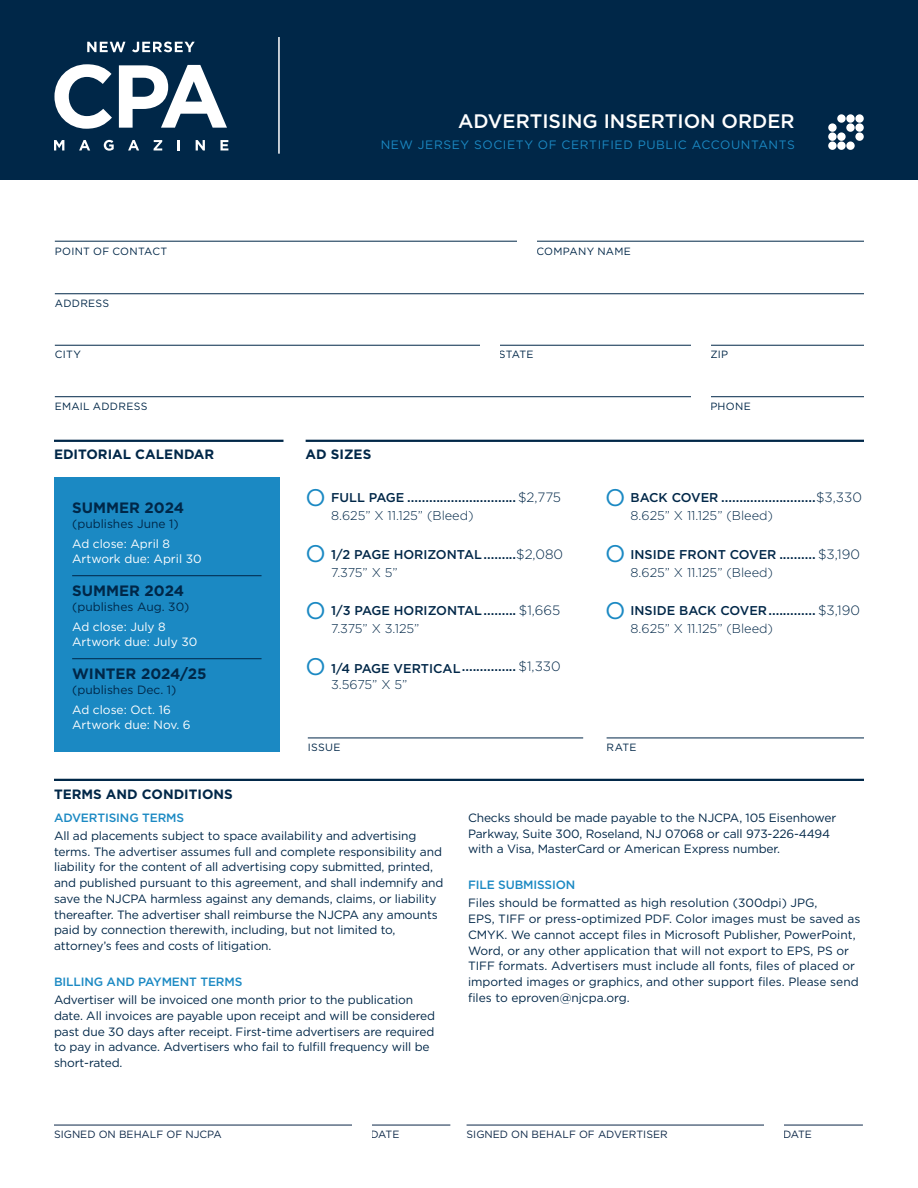
<style>
.page{position:relative;width:918px;height:1188px;background:#fff}
.page>*{position:absolute;margin:0;border:0;box-sizing:border-box;transform-origin:0 0}
.t1{font:500 19.5px "Gotham";color:#fff}
.Rates{font:700 15px "Gotham";color:#002748}
.t2{font:500 13.5px "Gotham";color:#002748}
.t3{font:700 13.5px "Gotham";color:#002748}
.t4{font:300 12.75px/18px "Gotham";color:#002748}
.t5{font:500 12.75px/18px "Gotham";color:#002748}
.t6{font:12.15px "Gotham";letter-spacing:.05em;color:#1b89c3}
.body_opening{font:12px/15.8px "Gotham";letter-spacing:-.01em;color:#002748}
.Rates-2{font:12px/15px "Gotham";color:#fff}
.Rates-3{font:12px "Gotham";color:#002748}
.body_opening-2{font:500 12px "Gotham";letter-spacing:-.01em;color:#1b89c3}
.t7{font:10.5px "Gotham";letter-spacing:.03em;color:#002748}
.t8{font:10.5px "Gotham";color:#0c2747}
.s1{font-weight:400;font-size:24px;color:#1b89c3}
.s2{font-size:12.75px}
.s3{font-weight:300}
.s4{font-size:13.5px}
.s5{font-weight:300;font-size:13.5px}
.s6{font-weight:500}
.s7{font-weight:500;font-size:13.5px}
.s8{font-weight:500;color:#1b89c3}
</style>
<div class="page">
<hr style="left:55px;top:241px;width:809px;height:1px;background:#002748">
<hr style="left:55px;top:293px;width:809px;height:1px;background:#002748">
<hr style="left:55px;top:345px;width:809px;height:1px;background:#002748">
<hr style="left:55px;top:396px;width:809px;height:1px;background:#002748">
<hr style="left:54px;top:779px;width:810px;height:2px;background:#002748">
<hr style="left:54px;top:1125px;width:396px;height:1px;background:#0c2747">
<hr style="left:467px;top:1125px;width:396px;height:1px;background:#0c2747">
<hr style="left:54px;top:440px;width:230px;height:2px;background:#002748">
<hr style="left:306px;top:440px;width:558px;height:2px;background:#002748">
<hr style="left:308px;top:738px;width:275px;height:1px;background:#002748">
<hr style="left:607px;top:738px;width:257px;height:1px;background:#002748">
<div style="left:54px;top:478px;width:226px;height:274px;background:#1b89c3"></div>
<hr style="left:72px;top:575px;width:190px;height:1px;background:#002748">
<hr style="left:72px;top:658px;width:190px;height:1px;background:#002748">
<div style="left:0;top:0;width:918px;height:180px;background:#002748"></div>
<svg style="left:54px;top:64px;width:173px;height:65px"></svg>
<svg style="left:87px;top:42px;width:38px;height:10px"></svg>
<svg style="left:132px;top:42px;width:63px;height:10px"></svg>
<svg style="left:54px;top:140px;width:10px;height:10px"></svg>
<svg style="left:79px;top:140px;width:11px;height:10px"></svg>
<svg style="left:104px;top:140px;width:10px;height:11px"></svg>
<svg style="left:128px;top:140px;width:11px;height:10px"></svg>
<svg style="left:154px;top:140px;width:8px;height:10px"></svg>
<svg style="left:178px;top:140px;width:2px;height:10px"></svg>
<svg style="left:196px;top:140px;width:9px;height:10px"></svg>
<svg style="left:220px;top:140px;width:8px;height:10px"></svg>
<hr style="left:278px;top:37px;width:2px;height:117px;background:#fff">
<div style="left:855px;top:114px;width:9px;height:9px;background:#fff;border-radius:50%"></div>
<div style="left:846px;top:114px;width:9px;height:9px;background:#fff;border-radius:50%"></div>
<div style="left:837px;top:114px;width:9px;height:9px;background:#fff;border-radius:50%"></div>
<div style="left:855px;top:123px;width:9px;height:9px;background:#fff;border-radius:50%"></div>
<div style="left:846px;top:123px;width:9px;height:9px;background:#fff;border-radius:50%"></div>
<div style="left:828px;top:123px;width:9px;height:9px;background:#fff;border-radius:50%"></div>
<div style="left:855px;top:132px;width:9px;height:9px;background:#fff;border-radius:50%"></div>
<div style="left:837px;top:132px;width:9px;height:9px;background:#fff;border-radius:50%"></div>
<div style="left:828px;top:132px;width:9px;height:9px;background:#fff;border-radius:50%"></div>
<div style="left:846px;top:142px;width:9px;height:8px;background:#fff;border-radius:50%"></div>
<div style="left:837px;top:142px;width:9px;height:8px;background:#fff;border-radius:50%"></div>
<div style="left:828px;top:142px;width:9px;height:8px;background:#fff;border-radius:50%"></div>
<div style="left:517px;top:238px;width:20px;height:20px;background:#fff"></div>
<div style="left:480px;top:342px;width:20px;height:19px;background:#fff"></div>
<div style="left:692px;top:341px;width:19px;height:20px;background:#fff"></div>
<div style="left:692px;top:392px;width:19px;height:19px;background:#fff"></div>
<div style="left:352px;top:1119px;width:19px;height:19px;background:#fff"></div>
<div style="left:765px;top:1121px;width:19px;height:20px;background:#fff"></div>
<p class="t1" style="left:458px;top:109px;width:338px">ADVERTISING INSERTION ORDER</p>
<p class="t6" style="left:381px;top:137px;width:416px">NEW JERSEY SOCIETY OF CERTIFIED PUBLIC ACCOUNTANTS</p>
<p class="t7" style="left:55px;top:245px;width:114px">POINT OF CONTACT</p>
<p class="t7" style="left:536px;top:245px;width:96px">COMPANY NAME</p>
<p class="t7" style="left:55px;top:296px;width:56px">ADDRESS</p>
<p class="t7" style="left:55px;top:348px;width:28px">CITY</p>
<p class="t7" style="left:499px;top:348px;width:36px">STATE</p>
<p class="t7" style="left:710px;top:348px;width:19px">ZIP</p>
<p class="t7" style="left:55px;top:399px;width:94px">EMAIL ADDRESS</p>
<p class="t7" style="left:710px;top:399px;width:42px">PHONE</p>
<p class="t3" style="left:54px;top:446px;width:162px">EDITORIAL CALENDAR</p>
<p class="t3" style="left:306px;top:446px;width:67px">AD SIZES</p>
<p class="t2" style="left:306px;top:489px;width:257px"><span class="s1">O</span> <span class="s2">FULL PAGE</span> ..............................<span class="s3">$2,775</span></p>
<p class="t4" style="left:331px;top:507px;width:144px">8.625” X 11.125” (Bleed)</p>
<p class="t5" style="left:331px;top:545px;width:234px;text-indent:-26px"><span class="s1">O</span> 1/2 PAGE HORIZONTAL<span class="s4">.........</span><span class="s5">$2,080<br></span><span class="s3">7.375” X 5”</span></p>
<p class="t5" style="left:331px;top:601px;width:231px;text-indent:-26px"><span class="s1">O</span> 1/3 PAGE HORIZONTAL<span class="s4">.........</span> <span class="s5">$1,665<br></span><span class="s3">7.375” X 3.125”</span></p>
<p class="t5" style="left:331px;top:660px;width:231px;line-height:16.5px;text-indent:-26px"><span class="s1">O</span> 1/4 PAGE VERTICAL<span class="s4">...............</span> <span class="s5">$1,330<br></span><span class="s3">3.5675” X 5”</span></p>
<p class="Rates" style="left:72px;top:498px;width:113px">SUMMER 2024</p>
<p class="Rates-3" style="left:72px;top:516px;width:108px">(publishes June 1)</p>
<p class="Rates-2" style="left:72px;top:536px;width:131px">Ad close: April 8<br>Artwork due: April 30</p>
<p class="Rates" style="left:72px;top:581px;width:113px">SUMMER 2024</p>
<p class="Rates-3" style="left:72px;top:599px;width:119px">(publishes Aug. 30)</p>
<p class="Rates-2" style="left:72px;top:619px;width:127px">Ad close: July 8<br>Artwork due: July 30</p>
<p class="Rates" style="left:72px;top:664px;width:136px">WINTER 2024/25</p>
<p class="Rates-3" style="left:72px;top:682px;width:106px">(publishes Dec. 1)</p>
<p class="Rates-2" style="left:72px;top:702px;width:120px">Ad close: Oct. 16<br>Artwork due: Nov. 6</p>
<p class="t2" style="left:605px;top:489px;width:258px"><span class="s1">O</span> <span class="s2">BACK COVER</span> ..........................<span class="s3">$3,330</span></p>
<p class="t4" style="left:631px;top:507px;width:144px">8.625” X 11.125” (Bleed)</p>
<p class="t4" style="left:631px;top:545px;width:231px;text-indent:-26px"><span class="s1">O</span> <span class="s6">INSIDE FRONT COVER</span> <span class="s7">..........</span> <span class="s4">$3,190<br></span>8.625” X 11.125” (Bleed)</p>
<p class="t4" style="left:631px;top:601px;width:231px;text-indent:-26px"><span class="s1">O</span> <span class="s6">INSIDE BACK COVER</span><span class="s7">.............</span> <span class="s4">$3,190<br></span>8.625” X 11.125” (Bleed)</p>
<p class="t3" style="left:54px;top:785px;width:180px">TERMS AND CONDITIONS</p>
<p class="t7" style="left:308px;top:741px;width:34px">ISSUE</p>
<p class="t7" style="left:607px;top:741px;width:31px">RATE</p>
<p class="body_opening-2" style="left:54px;top:810px;width:132px">ADVERTISING TERMS</p>
<p class="body_opening" style="left:54px;top:828px;width:391px">All ad placements subject to space availability and advertising terms. The advertiser assumes full and complete responsibility and liability for the content of all advertising copy submitted, printed, and published pursuant to this agreement, and shall indemnify and save the NJCPA harmless against any demands, claims, or liability thereafter. The advertiser shall reimburse the NJCPA any amounts paid by connection therewith, including, but not limited to, attorney’s fees and costs of litigation.</p>
<p class="body_opening-2" style="left:54px;top:974px;width:190px">BILLING AND PAYMENT TERMS</p>
<p class="body_opening" style="left:54px;top:992px;width:383px">Advertiser will be invoiced one month prior to the publication date. All invoices are payable upon receipt and will be considered past due 30 days after receipt. First-time advertisers are required to pay in advance. Advertisers who fail to fulfill frequency will be short-rated.</p>
<p class="body_opening" style="left:468px;top:810px;width:370px">Checks should be made payable to the NJCPA, 105 Eisenhower<br>Parkway, Suite 300, Roseland, NJ 07068 or call 973-226-4494 with a Visa, MasterCard or American Express number.</p>
<p class="body_opening" style="left:468px;top:876px;width:351px;line-height:18px"><span class="s8">FILE SUBMISSION<br></span>Files should be formatted as high resolution (300dpi) JPG,</p>
<p class="body_opening" style="left:468px;top:911px;width:394px">EPS, TIFF or press-optimized PDF. Color images must be saved as CMYK. We cannot accept files in Microsoft Publisher, PowerPoint, Word, or any other application that will not export to EPS, PS or TIFF formats. Advertisers must include all fonts, files of placed or imported images or graphics, and other support files. Please send files to eproven@njcpa.org.</p>
<p class="t8" style="left:54px;top:1128px;width:169px">SIGNED ON BEHALF OF NJCPA</p>
<p class="t8" style="left:371px;top:1128px;width:30px">DATE</p>
<p class="t8" style="left:467px;top:1128px;width:203px">SIGNED ON BEHALF OF ADVERTISER</p>
<p class="t8" style="left:783px;top:1128px;width:30px">DATE</p>
</div>
